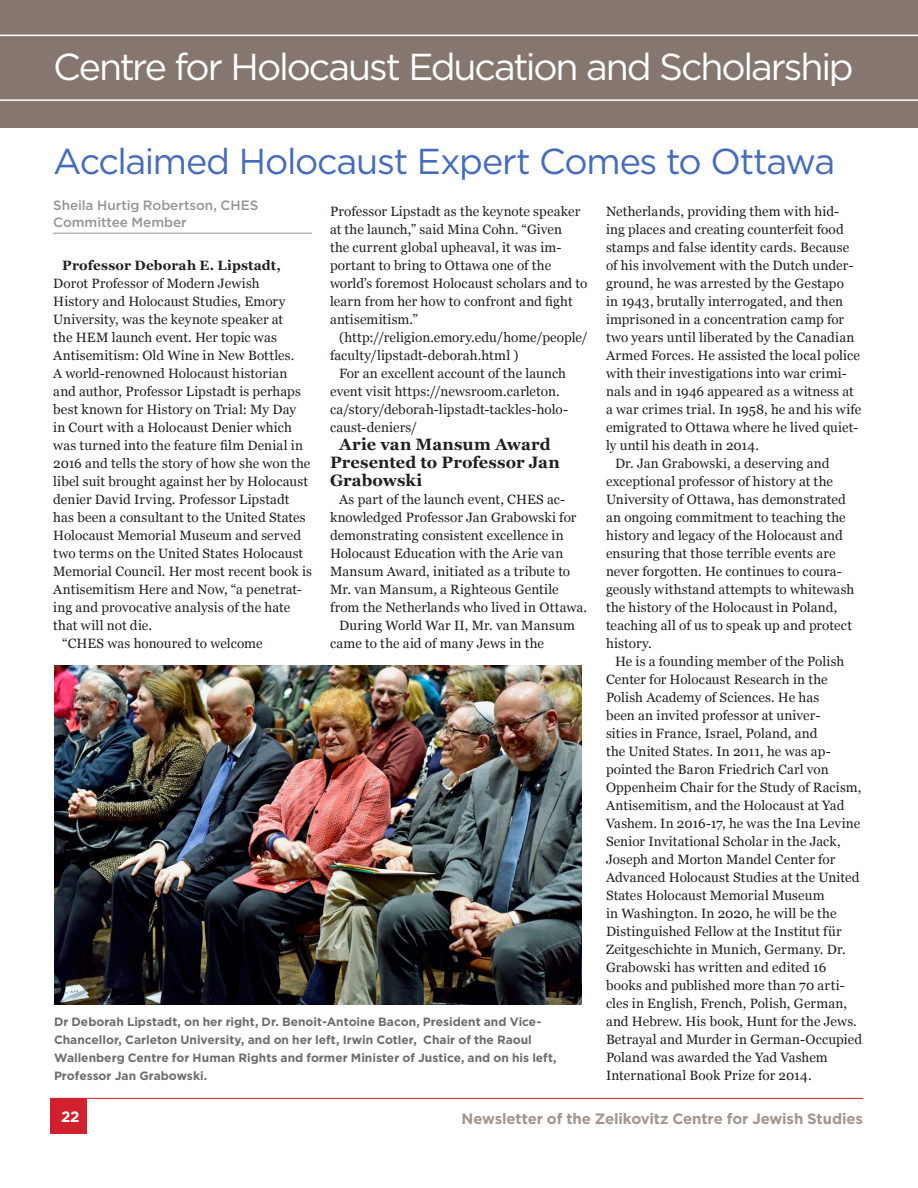
<style>
.page{position:relative;width:918px;height:1188px;background:#fff}
.page>*{position:absolute;margin:0;border:0;box-sizing:border-box;transform-origin:0 0}
.title_GM{font:37.5px "Gotham";letter-spacing:-.055em;color:#fff}
.headline{font:36px "Gotham";letter-spacing:-.035em;color:#456bbd}
.body{font:700 16.5px/18px "Georgia";letter-spacing:.005em;color:#231f20}
.t1{font:700 15px "Gotham";letter-spacing:-.01em;color:#a29690}
.t2{font:700 15px "Gotham";color:#fff}
.body-2{font:13.5px/18px "Georgia";letter-spacing:.01em;color:#231f20}
.By-line{font:500 13.5px/16.5px "Gotham";letter-spacing:-.005em;color:#939598}
.t3{font:700 12px/18px "Gotham";color:#6c6d70}
.s1{font-weight:700}
</style>
<div class="page">
<div style="left:51px;top:1098px;width:36px;height:35px;background:#d2202f"></div>
<hr style="left:51px;top:1098px;width:812px;height:1px;background:#d2202f">
<div style="left:0;top:0;width:918px;height:128px;background:#85776f"></div>
<hr style="left:0;top:99px;width:918px;height:2px;background:#fff">
<hr style="left:0;top:35px;width:918px;height:1px;background:#fff">
<img style="left:54px;top:665px;width:528px;height:339px">
<hr style="left:53px;top:233px;width:259px;height:1px;background:#939598">
<p class="title_GM" style="left:53px;top:43px;width:802px">Centre for Holocaust Education and Scholarship</p>
<p class="headline" style="left:53px;top:139px;width:783px">Acclaimed Holocaust Expert Comes to Ottawa</p>
<p class="By-line" style="left:53px;top:197px;width:207px">Sheila Hurtig Robertson, CHES<br>Committee Member</p>
<p class="body-2" style="left:53px;top:256px;width:260px;text-indent:9px"><span class="s1">Professor Deborah E. Lipstadt, </span>Dorot Professor of Modern Jewish<br>History and Holocaust Studies, Emory University, was the keynote speaker at<br>the HEM launch event. Her topic was Antisemitism: Old Wine in New Bottles.<br>A world-renowned Holocaust historian and author, Professor Lipstadt is perhaps best known for History on Trial: My Day<br>in Court with a Holocaust Denier which was turned into the feature film Denial in 2016 and tells the story of how she won the libel suit brought against her by Holocaust denier David Irving. Professor Lipstadt has been a consultant to the United States Holocaust Memorial Museum and served two terms on the United States Holocaust Memorial Council. Her most recent book is Antisemitism Here and Now, “a penetrat&shy;ing and provocative analysis of the hate that will not die.</p>
<p class="body-2" style="left:62px;top:634px;width:202px">“CHES was honoured to welcome</p>
<p class="body-2" style="left:330px;top:202px;width:259px">Professor Lipstadt as the keynote speaker at the launch,” said Mina Cohn. “Given<br>the current global upheaval, it was im&shy;portant to bring to Ottawa one of the world’s foremost Holocaust scholars and to learn from her how to confront and fight antisemitism.”</p>
<p class="body-2" style="left:330px;top:328px;width:259px;text-indent:9px">(http://religion.emory.edu/home/people/ faculty/lipstadt-deborah.html )</p>
<p class="body-2" style="left:330px;top:364px;width:240px;text-indent:9px">For an excellent account of the launch event visit https://newsroom.carleton. ca/story/deborah-lipstadt-tackles-holo&shy;caust-deniers/</p>
<p class="body" style="left:330px;top:434px;width:231px;text-indent:9px">Arie van Mansum Award<br>Presented to Professor Jan<br>Grabowski</p>
<p class="body-2" style="left:330px;top:490px;width:259px;text-indent:9px">As part of the launch event, CHES ac&shy;knowledged Professor Jan Grabowski for demonstrating consistent excellence in Holocaust Education with the Arie van Mansum Award, initiated as a tribute to Mr. van Mansum, a Righteous Gentile from the Netherlands who lived in Ottawa.</p>
<p class="body-2" style="left:330px;top:616px;width:246px;text-indent:9px">During World War II, Mr. van Mansum came to the aid of many Jews in the</p>
<p class="body-2" style="left:606px;top:202px;width:257px">Netherlands, providing them with hid&shy;ing places and creating counterfeit food stamps and false identity cards. Because of his involvement with the Dutch under&shy;ground, he was arrested by the Gestapo<br>in 1943, brutally interrogated, and then imprisoned in a concentration camp for two years until liberated by the Canadian Armed Forces. He assisted the local police with their investigations into war crimi&shy;nals and in 1946 appeared as a witness at a war crimes trial. In 1958, he and his wife emigrated to Ottawa where he lived quiet&shy;ly until his death in 2014.</p>
<p class="body-2" style="left:606px;top:454px;width:250px;text-indent:9px">Dr. Jan Grabowski, a deserving and exceptional professor of history at the University of Ottawa, has demonstrated an ongoing commitment to teaching the history and legacy of the Holocaust and ensuring that those terrible events are never forgotten. He continues to coura&shy;geously withstand attempts to whitewash the history of the Holocaust in Poland, teaching all of us to speak up and protect history.</p>
<p class="body-2" style="left:606px;top:652px;width:258px;text-indent:9px">He is a founding member of the Polish Center for Holocaust Research in the Polish Academy of Sciences. He has<br>been an invited professor at univer-<br>sities in France, Israel, Poland, and<br>the United States. In 2011, he was ap&shy;pointed the Baron Friedrich Carl von Oppenheim Chair for the Study of Racism, Antisemitism, and the Holocaust at Yad Vashem. In 2016-17, he was the Ina Levine Senior Invitational Scholar in the Jack, Joseph and Morton Mandel Center for Advanced Holocaust Studies at the United States Holocaust Memorial Museum<br>in Washington. In 2020, he will be the Distinguished Fellow at the Institut für Zeitgeschichte in Munich, Germany. Dr.<br>Grabowski has written and edited 16 books and published more than 70 arti&shy;cles in English, French, Polish, German, and Hebrew. His book, Hunt for the Jews.<br>Betrayal and Murder in German-Occupied Poland was awarded the Yad Vashem International Book Prize for 2014.</p>
<p class="t3" style="left:54px;top:1013px;width:504px">Dr Deborah Lipstadt, on her right, Dr. Benoit-Antoine Bacon, President and Vice-Chancellor, Carleton University, and on her left, Irwin Cotler, Chair of the Raoul Wallenberg Centre for Human Rights and former Minister of Justice, and on his left, Professor Jan Grabowski.</p>
<p class="t2" style="left:61px;top:1107px;width:20px">22</p>
<p class="t1" style="left:462px;top:1109px;width:403px">Newsletter of the Zelikovitz Centre for Jewish Studies</p>
</div>
